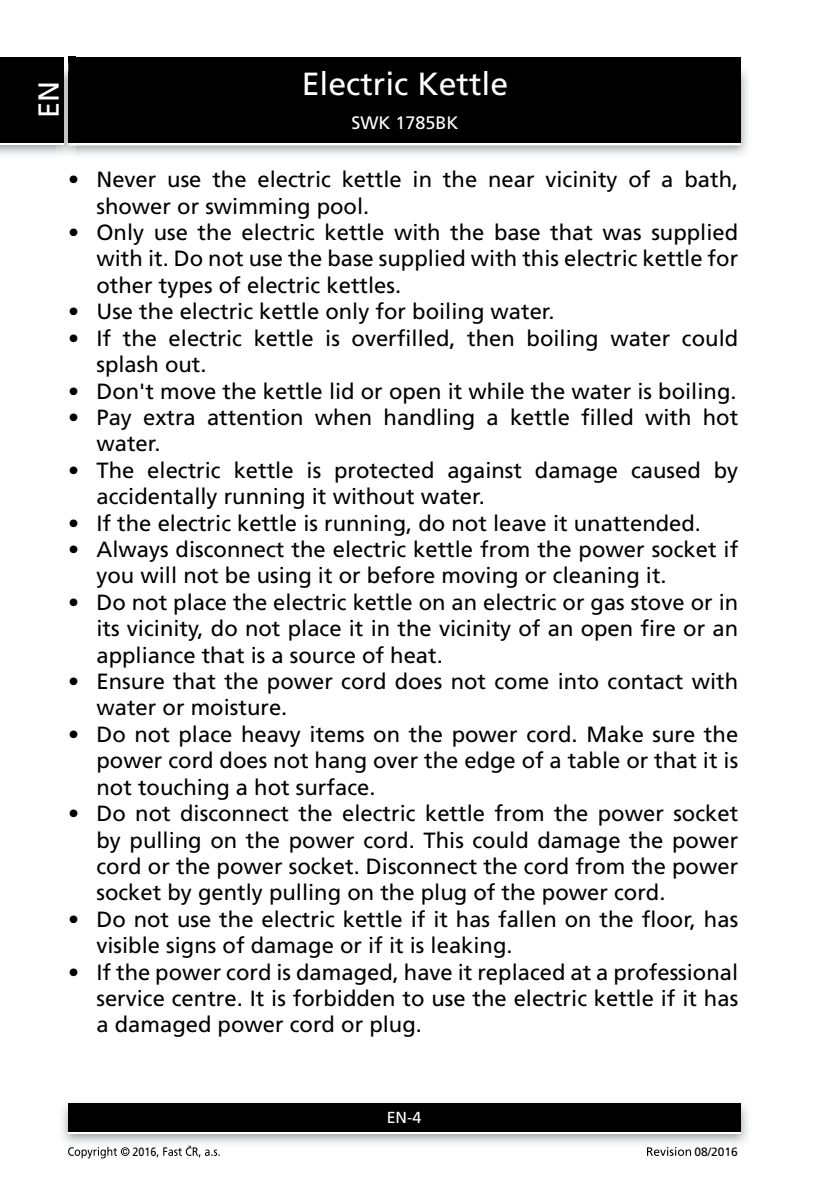
<style>
.page{position:relative;width:840px;height:1191px;background:#fff}
.page>*{position:absolute;margin:0;border:0;box-sizing:border-box;transform-origin:0 0}
.t1{font:32px "Frutiger CE";color:#fff}
.t2{font:29px "Frutiger CE";color:#fff}
.t3{font:22px/26.4px "Frutiger CE";color:#000}
.t4{font:18px "Frutiger CE";color:#fff}
.t5{font:16px "Frutiger CE";color:#fff}
.t6{font:12px "Frutiger CE";color:#000}
.t7{font:12px "Frutiger CE";color:#000;scale:.9 1}
</style>
<div class="page">
<img style="left:0;top:63px;width:748px;height:92px">
<img style="left:740px;top:68px;width:1px;height:75px">
<div style="left:68px;top:59px;width:672px;height:86px;background:#fff"></div>
<div style="left:68px;top:57px;width:672px;height:86px;background:#000"></div>
<img style="left:62px;top:1103px;width:686px;height:41px">
<div style="left:68px;top:1106px;width:672px;height:28px;background:linear-gradient(to right,#fff,#fff)"></div>
<div style="left:68px;top:1103px;width:672px;height:28px;background:#000"></div>
<div style="left:0;top:59px;width:64px;height:86px;background:#fff"></div>
<div style="left:0;top:57px;width:64px;height:86px;background:#000"></div>
<svg style="left:68px;top:1146px;width:61px;height:12px"></svg>
<svg style="left:156px;top:1145px;width:64px;height:12px"></svg>
<svg style="left:647px;top:1147px;width:43px;height:8px"></svg>
<h2 class="t2" style="left:33px;top:118px;width:39px;rotate:-90deg">EN</h2>
<h1 class="t1" style="left:301px;top:67px;width:208px">Electric Kettle</h1>
<p class="t4" style="left:351px;top:113px;width:109px">SWK 1785BK</p>
<p class="t3" style="left:96px;top:167px;width:643px;text-indent:-28px">• Never use the electric kettle in the near vicinity of a bath, shower or swimming pool.</p>
<p class="t3" style="left:96px;top:220px;width:643px;text-align:justify;text-indent:-28px">• Only use the electric kettle with the base that was supplied with it. Do not use the base supplied with this electric kettle for other types of electric kettles.</p>
<p class="t3" style="left:68px;top:299px;width:487px">• Use the electric kettle only for boiling water.</p>
<p class="t3" style="left:96px;top:325px;width:643px;text-indent:-28px">• If the electric kettle is overfilled, then boiling water could splash out.</p>
<p class="t3" style="left:68px;top:378px;width:669px">• Don't move the kettle lid or open it while the water is boiling.</p>
<p class="t3" style="left:96px;top:404px;width:643px;text-indent:-28px">• Pay extra attention when handling a kettle filled with hot water.</p>
<p class="t3" style="left:96px;top:457px;width:643px;text-indent:-28px">• The electric kettle is protected against damage caused by accidentally running it without water.</p>
<p class="t3" style="left:68px;top:510px;width:634px">• If the electric kettle is running, do not leave it unattended.</p>
<p class="t3" style="left:96px;top:536px;width:643px;text-indent:-28px">• Always disconnect the electric kettle from the power socket if you will not be using it or before moving or cleaning it.</p>
<p class="t3" style="left:96px;top:589px;width:643px;text-align:justify;text-indent:-28px">• Do not place the electric kettle on an electric or gas stove or in its vicinity, do not place it in the vicinity of an open fire or an appliance that is a source of heat.</p>
<p class="t3" style="left:96px;top:668px;width:643px;text-indent:-28px">• Ensure that the power cord does not come into contact with water or moisture.</p>
<p class="t3" style="left:96px;top:721px;width:643px;text-align:justify;text-indent:-28px">• Do not place heavy items on the power cord. Make sure the power cord does not hang over the edge of a table or that it is not touching a hot surface.</p>
<p class="t3" style="left:96px;top:800px;width:643px;text-align:justify;text-indent:-28px">• Do not disconnect the electric kettle from the power socket by pulling on the power cord. This could damage the power cord or the power socket. Disconnect the cord from the power socket by gently pulling on the plug of the power cord.</p>
<p class="t3" style="left:96px;top:906px;width:643px;text-indent:-28px">• Do not use the electric kettle if it has fallen on the floor, has visible signs of damage or if it is leaking.</p>
<p class="t3" style="left:96px;top:959px;width:643px;text-align:justify;text-indent:-28px">• If the power cord is damaged, have it replaced at a professional service centre. It is forbidden to use the electric kettle if it has a damaged power cord or plug.</p>
<p class="t5" style="left:386px;top:1109px;width:36px">EN-4</p>
<p class="t7" style="left:132px;top:1145px;width:28px">2016</p>
<p class="t6" style="left:694px;top:1145px;width:45px">08/2016</p>
</div>
